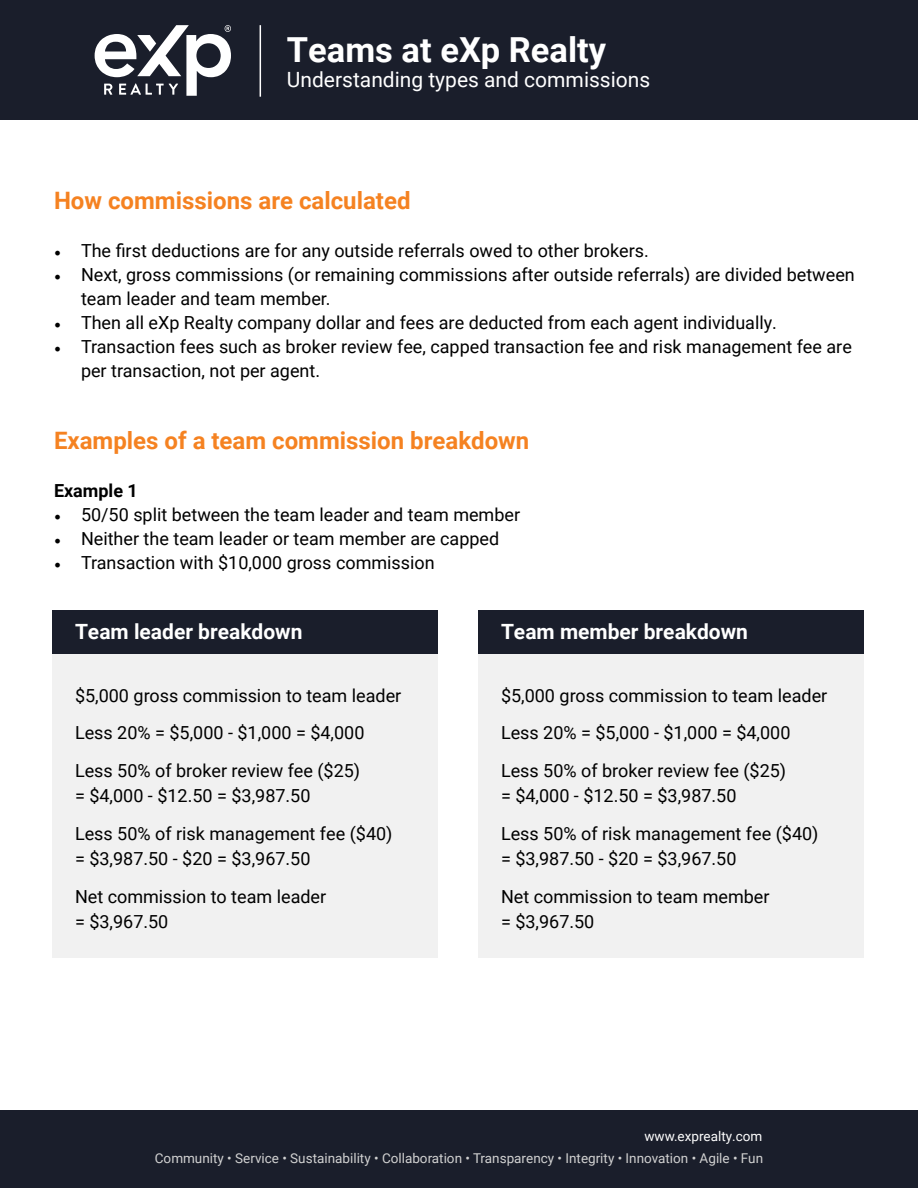
<style>
.page{position:relative;width:918px;height:1188px;background:#fff}
.page>*{position:absolute;margin:0;border:0;box-sizing:border-box;transform-origin:0 0}
.t1{font:700 34.5px "Roboto";color:#fff}
.t2{font:700 24px "Roboto";color:#f58221}
.t3{font:700 21px "Roboto";color:#fff}
.t4{font:21px "Roboto";color:#fff}
.t5{font:18px/25.5px "Roboto";color:#000}
.t6{font:700 18px "Roboto";color:#000}
.t7{font:13.5px "Roboto";color:#d1d1d1}
.t8{font:13.5px "Roboto";color:#fefefe}
.s1{font-family:"Minion Pro"}
</style>
<div class="page">
<div style="left:0;top:1111px;width:918px;height:77px;background:#1a1e2b"></div>
<div style="left:0;top:0;width:918px;height:120px;background:#1a1e2b"></div>
<svg style="left:95px;top:25px;width:136px;height:71px"></svg>
<hr style="left:260px;top:25px;width:1px;height:72px;background:#fff">
<div style="left:52px;top:611px;width:386px;height:347px;background:#f1f1f1"></div>
<div style="left:478px;top:611px;width:386px;height:347px;background:#f1f1f1"></div>
<div style="left:52px;top:611px;width:386px;height:43px;background:#1a1e2b"></div>
<div style="left:478px;top:611px;width:386px;height:43px;background:#1a1e2b"></div>
<h1 class="t1" style="left:287px;top:26px;width:321px">Teams at eXp Realty</h1>
<p class="t4" style="left:287px;top:65px;width:365px">Understanding types and commissions</p>
<p class="t2" style="left:54px;top:184px;width:358px">How commissions are calculated</p>
<p class="t5" style="left:54px;top:238px;width:596px"><span class="s1">•</span> The first deductions are for any outside referrals owed to other brokers.</p>
<p class="t5" style="left:81px;top:262px;width:775px;line-height:24px;text-indent:-27px"><span class="s1">•</span> Next, gross commissions (or remaining commissions after outside referrals) are divided between team leader and team member.</p>
<p class="t5" style="left:54px;top:310px;width:725px"><span class="s1">•</span> Then all eXp Realty company dollar and fees are deducted from each agent individually.</p>
<p class="t5" style="left:81px;top:334px;width:772px;line-height:24px;text-indent:-27px"><span class="s1">•</span> Transaction fees such as broker review fee, capped transaction fee and risk management fee are per transaction, not per agent.</p>
<p class="t2" style="left:54px;top:424px;width:477px">Examples of a team commission breakdown</p>
<p class="t6" style="left:54px;top:478px;width:85px">Example 1</p>
<p class="t5" style="left:54px;top:502px;width:468px"><span class="s1">•</span> 50/50 split between the team leader and team member</p>
<p class="t5" style="left:54px;top:526px;width:447px"><span class="s1">•</span> Neither the team leader or team member are capped</p>
<p class="t5" style="left:54px;top:550px;width:382px"><span class="s1">•</span> Transaction with $10,000 gross commission</p>
<p class="t3" style="left:75px;top:617px;width:229px">Team leader breakdown</p>
<p class="t3" style="left:501px;top:617px;width:249px">Team member breakdown</p>
<p class="t5" style="left:75px;top:682px;width:328px">$5,000 gross commission to team leader</p>
<p class="t5" style="left:75px;top:719px;width:291px">Less 20% = $5,000 - $1,000 = $4,000</p>
<p class="t5" style="left:75px;top:757px;width:287px">Less 50% of broker review fee ($25) = $4,000 - $12.50 = $3,987.50</p>
<p class="t5" style="left:75px;top:820px;width:319px">Less 50% of risk management fee ($40) = $3,987.50 - $20 = $3,967.50</p>
<p class="t5" style="left:75px;top:883px;width:253px">Net commission to team leader = $3,967.50</p>
<p class="t5" style="left:501px;top:682px;width:328px">$5,000 gross commission to team leader</p>
<p class="t5" style="left:501px;top:719px;width:291px">Less 20% = $5,000 - $1,000 = $4,000</p>
<p class="t5" style="left:501px;top:757px;width:287px">Less 50% of broker review fee ($25) = $4,000 - $12.50 = $3,987.50</p>
<p class="t5" style="left:501px;top:820px;width:319px">Less 50% of risk management fee ($40) = $3,987.50 - $20 = $3,967.50</p>
<p class="t5" style="left:501px;top:883px;width:270px">Net commission to team member = $3,967.50</p>
<p class="t8" style="left:644px;top:1127px;width:119px">www.exprealty.com</p>
<p class="t7" style="left:155px;top:1149px;width:610px">Community • Service • Sustainability • Collaboration • Transparency • Integrity • Innovation • Agile • Fun</p>
</div>
